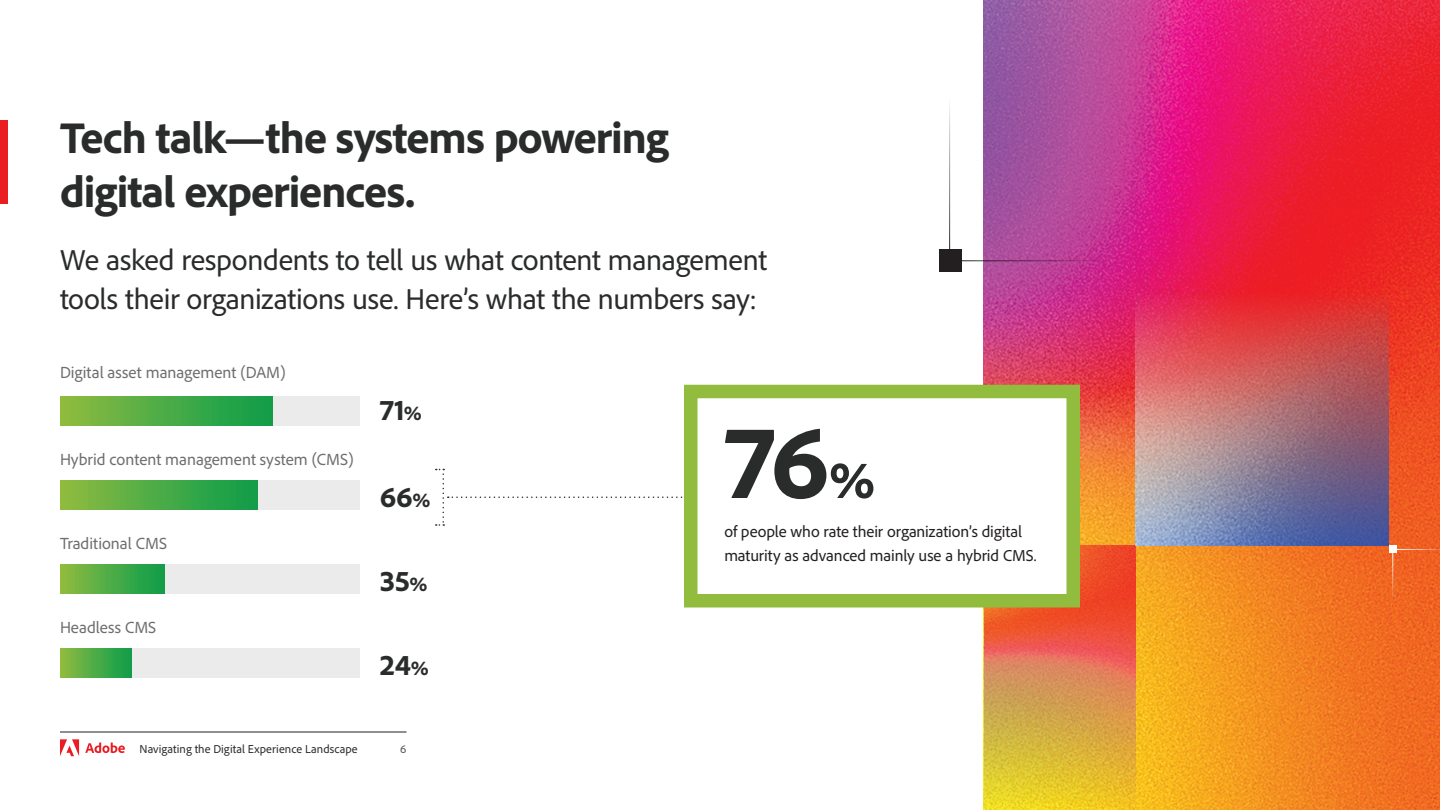
<style>
.page{position:relative;width:1440px;height:810px;background:#fff}
.page>*{position:absolute;margin:0;border:0;box-sizing:border-box;transform-origin:0 0}
.t1{font:800 108px "Adobe Clean";color:#2a2b2b}
.t2{font:800 45px/54px "Adobe Clean";letter-spacing:-.02em;color:#2a2b2b}
.t3{font:30px/39px "Adobe Clean";letter-spacing:-.01em;color:#2a2b2b}
.t4{font:800 30px "Adobe Clean";color:#2a2b2b}
.t5{font:16.8px "Adobe Clean";color:#6e6e6e}
.t6{font:16.5px/24px "Adobe Clean";letter-spacing:-.005em;color:#231f20}
.t7{font:12px "Adobe Clean";letter-spacing:.01em;color:#2a2b2b}
.s1{font-size:21px}
.s2{font-size:54px}
</style>
<div class="page">
<img style="left:984px;top:0;width:456px;height:810px">
<img style="left:984px;top:546px;width:152px;height:264px">
<hr style="left:961px;top:260px;width:152px;height:1px;background:#fff">
<div style="left:939px;top:249px;width:23px;height:23px;background:#231f20"></div>
<img style="left:1136px;top:293px;width:252px;height:253px">
<hr style="left:1396px;top:549px;width:44px;height:1px;background:#fff">
<hr style="left:1392px;top:553px;width:1px;height:50px;background:#fff">
<div style="left:1389px;top:546px;width:7px;height:7px;background:#fff"></div>
<div style="left:60px;top:396px;width:300px;height:30px;background:#ebebec"></div>
<div style="left:60px;top:396px;width:213px;height:30px;background:linear-gradient(to right,#8fbb40,#0b9c4b)"></div>
<div style="left:60px;top:480px;width:300px;height:30px;background:#ebebec"></div>
<div style="left:60px;top:480px;width:198px;height:30px;background:linear-gradient(to right,#8fbb40,#0c9c4b)"></div>
<div style="left:60px;top:564px;width:300px;height:30px;background:#ebebec"></div>
<div style="left:60px;top:564px;width:105px;height:30px;background:linear-gradient(to right,#8fbb40,#0b9c4b)"></div>
<div style="left:60px;top:648px;width:300px;height:30px;background:#ebebec"></div>
<div style="left:60px;top:648px;width:72px;height:30px;background:linear-gradient(to right,#8fbb40,#0e9d4a)"></div>
<div style="left:0;top:120px;width:7px;height:84px;background:#ea1d23"></div>
<div style="left:684px;top:385px;width:396px;height:223px;background:#fff;border:14px solid #92bc3d"></div>
<svg style="left:436px;top:469px;width:262px;height:57px"></svg>
<hr style="left:60px;top:732px;width:346px;height:1px;background:#231f20">
<svg style="left:60px;top:739px;width:65px;height:17px"></svg>
<h2 class="t2" style="left:60px;top:109px;width:611px">Tech talk—the systems powering digital experiences.</h2>
<p class="t3" style="left:60px;top:240px;width:709px">We asked respondents to tell us what content management tools their organizations use. Here’s what the numbers say:</p>
<p class="t5" style="left:60px;top:362px;width:227px">Digital asset management (DAM)</p>
<p class="t5" style="left:60px;top:449px;width:295px">Hybrid content management system (CMS)</p>
<p class="t5" style="left:60px;top:533px;width:109px">Traditional CMS</p>
<p class="t5" style="left:60px;top:617px;width:98px">Headless CMS</p>
<p class="t4" style="left:380px;top:390px;width:43px">71<span class="s1">%</span></p>
<p class="t4" style="left:380px;top:477px;width:52px">66<span class="s1">%</span></p>
<p class="t4" style="left:380px;top:561px;width:49px">35<span class="s1">%</span></p>
<p class="t4" style="left:380px;top:645px;width:50px">24<span class="s1">%</span></p>
<p class="t7" style="left:140px;top:741px;width:220px">Navigating the Digital Experience Landscape</p>
<p class="t7" style="left:400px;top:741px;width:8px">6</p>
<h1 class="t1" style="left:724px;top:391px;width:152px">76<span class="s2">%</span></h1>
<p class="t6" style="left:724px;top:519px;width:314px">of people who rate their organization’s digital maturity as advanced mainly use a hybrid CMS.</p>
</div>
